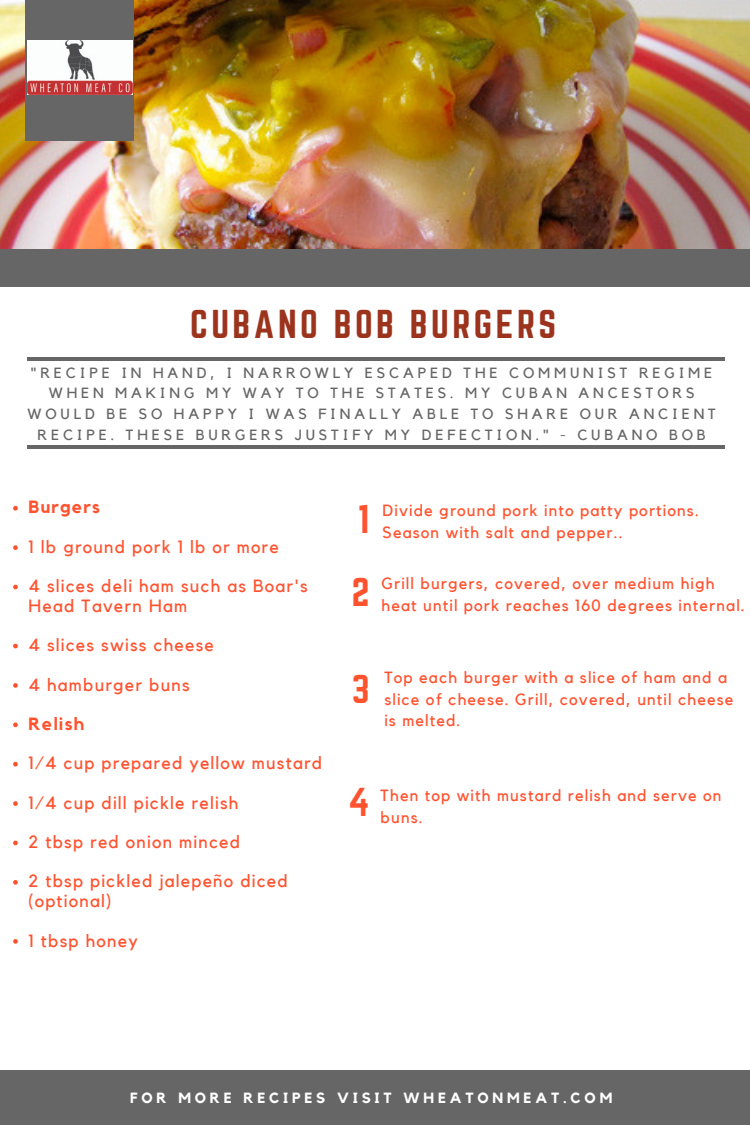
<style>
.page{position:relative;width:750px;height:1125px;background:#fff}
.page>*{position:absolute;margin:0;border:0;box-sizing:border-box;transform-origin:0 0}
.t1{font:35.38px "Norwester";letter-spacing:.1em;color:#9c331d}
.t2{font:35.38px/73.1px "Norwester";color:#ff5330}
.t3{font:17.62px/19.8px "Kollektif";letter-spacing:.07em;color:#ff5330}
.t4{font:700 17.62px "Kollektif";letter-spacing:.07em;color:#ff5330}
.t5{font:16.25px/21.5px "Kollektif";letter-spacing:.07em;color:#ff5330}
.t6{font:14.75px/20.6px "Kollektif";letter-spacing:.26em;color:#666;text-align:center}
.t7{font:700 14.75px "Kollektif";letter-spacing:.26em;color:#fff}
</style>
<div class="page">
<img style="left:0;top:0;width:750px;height:249px">
<hr style="left:28px;top:357px;width:697px;height:4px;background:#666">
<hr style="left:28px;top:445px;width:697px;height:4px;background:#666">
<svg style="left:13px;top:506px;width:5px;height:5px"></svg>
<svg style="left:13px;top:545px;width:5px;height:5px"></svg>
<svg style="left:13px;top:585px;width:5px;height:4px"></svg>
<svg style="left:13px;top:644px;width:5px;height:4px"></svg>
<svg style="left:13px;top:683px;width:5px;height:5px"></svg>
<svg style="left:13px;top:722px;width:5px;height:5px"></svg>
<svg style="left:13px;top:762px;width:5px;height:5px"></svg>
<svg style="left:13px;top:801px;width:5px;height:5px"></svg>
<svg style="left:13px;top:841px;width:5px;height:4px"></svg>
<svg style="left:13px;top:880px;width:5px;height:5px"></svg>
<svg style="left:13px;top:939px;width:5px;height:5px"></svg>
<div style="left:0;top:1071px;width:750px;height:54px;background:#666"></div>
<div style="left:25px;top:0;width:109px;height:141px;background:#666"></div>
<div style="left:0;top:249px;width:750px;height:38px;background:#666"></div>
<img style="left:27px;top:40px;width:105px;height:55px">
<h1 class="t1" style="left:190px;top:307px;width:368px">CUBANO BOB BURGERS</h1>
<p class="t6" style="left:27px;top:363px;width:690px">"RECIPE IN HAND, I NARROWLY ESCAPED THE COMMUNIST REGIME WHEN MAKING MY WAY TO THE STATES. MY CUBAN ANCESTORS WOULD BE SO HAPPY I WAS FINALLY ABLE TO SHARE OUR ANCIENT RECIPE. THESE BURGERS JUSTIFY MY DEFECTION." - CUBANO BOB</p>
<p class="t4" style="left:29px;top:499px;width:73px">Burgers</p>
<p class="t3" style="left:29px;top:537px;width:252px">1 lb ground pork 1 lb or more</p>
<p class="t3" style="left:29px;top:577px;width:281px">4 slices deli ham such as Boar's<br>Head Tavern Ham</p>
<p class="t3" style="left:29px;top:636px;width:187px">4 slices swiss cheese</p>
<p class="t3" style="left:29px;top:675px;width:163px">4 hamburger buns</p>
<p class="t4" style="left:29px;top:716px;width:57px">Relish</p>
<p class="t3" style="left:29px;top:754px;width:295px">1/4 cup prepared yellow mustard</p>
<p class="t3" style="left:29px;top:793px;width:211px">1/4 cup dill pickle relish</p>
<p class="t3" style="left:29px;top:833px;width:213px">2 tbsp red onion minced</p>
<p class="t3" style="left:29px;top:872px;width:261px">2 tbsp pickled jalepeño diced (optional)</p>
<p class="t3" style="left:29px;top:931px;width:111px">1 tbsp honey</p>
<h1 class="t2" style="left:352px;top:484px;width:19px">1<br>2</h1>
<p class="t5" style="left:382px;top:500px;width:318px">Divide ground pork into patty portions.<br>Season with salt and pepper..</p>
<p class="t5" style="left:382px;top:573px;width:365px">Grill burgers, covered, over medium high heat until pork reaches 160 degrees internal.</p>
<h1 class="t2" style="left:352px;top:654px;width:19px">3</h1>
<p class="t5" style="left:384px;top:667px;width:351px">Top each burger with a slice of ham and a slice of cheese. Grill, covered, until cheese is melted.</p>
<h1 class="t2" style="left:349px;top:767px;width:23px">4</h1>
<p class="t5" style="left:381px;top:785px;width:343px">Then top with mustard relish and serve on buns.</p>
<p class="t7" style="left:130px;top:1091px;width:484px">FOR MORE RECIPES VISIT WHEATONMEAT.COM</p>
</div>
